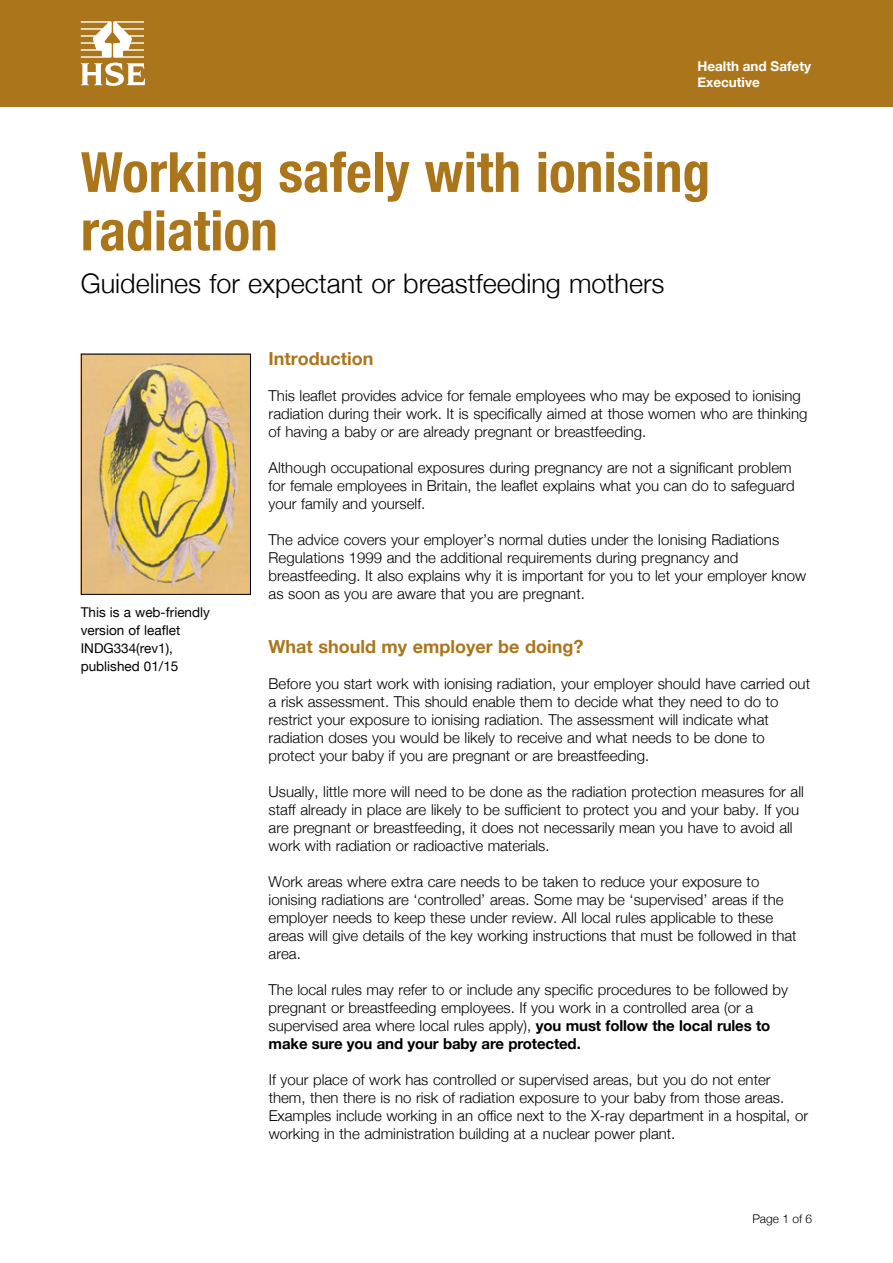
<style>
.page{position:relative;width:893px;height:1263px;background:#fff}
.page>*{position:absolute;margin:0;border:0;box-sizing:border-box;transform-origin:0 0}
.t1{font:700 condensed 55.5px/58.5px "Helvetica Neue";color:#ab761b}
.t2{font:300 27px "Helvetica Neue";color:#000}
.t3{font:700 18px "Helvetica Neue";color:#ab761b}
.t4{font:300 15px/18px "Helvetica Neue";color:#000}
.t5{font:13.5px/18px "Helvetica Neue";color:#000}
.t6{font:700 13.5px/15.8px "Helvetica Neue";color:#fff}
.t7{font:300 12px "Helvetica Neue";color:#000}
.s1{font-weight:700}
</style>
<div class="page">
<div style="left:0;top:0;width:893px;height:106px;background:#ab761b"></div>
<svg style="left:81px;top:21px;width:64px;height:65px"></svg>
<img style="left:83px;top:356px;width:166px;height:237px">
<div style="left:81px;top:354px;width:170px;height:241px;border:1px solid #000"></div>
<p class="t6" style="left:697px;top:59px;width:115px">Health and Safety<br>Executive</p>
<h1 class="t1" style="left:81px;top:142px;width:631px">Working safely with ionising radiation</h1>
<h2 class="t2" style="left:81px;top:262px;width:585px">Guidelines for expectant or breastfeeding mothers</h2>
<p class="t5" style="left:81px;top:604px;width:131px">This is a web-friendly version of leaflet<br>INDG334(rev1), published 01/15</p>
<h3 class="t3" style="left:269px;top:344px;width:106px">Introduction</h3>
<p class="t4" style="left:269px;top:386px;width:540px">This leaflet provides advice for female employees who may be exposed to ionising radiation during their work. It is specifically aimed at those women who are thinking of having a baby or are already pregnant or breastfeeding.</p>
<p class="t4" style="left:269px;top:458px;width:528px">Although occupational exposures during pregnancy are not a significant problem for female employees in Britain, the leaflet explains what you can do to safeguard your family and yourself.</p>
<p class="t4" style="left:269px;top:530px;width:539px">The advice covers your employer’s normal duties under the Ionising Radiations Regulations 1999 and the additional requirements during pregnancy and breastfeeding. It also explains why it is important for you to let your employer know as soon as you are aware that you are pregnant.</p>
<h3 class="t3" style="left:269px;top:632px;width:316px">What should my employer be doing?</h3>
<p class="t4" style="left:269px;top:674px;width:543px">Before you start work with ionising radiation, your employer should have carried out a risk assessment. This should enable them to decide what they need to do to restrict your exposure to ionising radiation. The assessment will indicate what radiation doses you would be likely to receive and what needs to be done to protect your baby if you are pregnant or are breastfeeding.</p>
<p class="t4" style="left:269px;top:782px;width:537px">Usually, little more will need to be done as the radiation protection measures for all staff already in place are likely to be sufficient to protect you and your baby. If you are pregnant or breastfeeding, it does not necessarily mean you have to avoid all work with radiation or radioactive materials.</p>
<p class="t4" style="left:269px;top:872px;width:529px">Work areas where extra care needs to be taken to reduce your exposure to ionising radiations are ‘controlled’ areas. Some may be ‘supervised’ areas if the employer needs to keep these under review. All local rules applicable to these areas will give details of the key working instructions that must be followed in that area.</p>
<p class="t4" style="left:269px;top:980px;width:521px">The local rules may refer to or include any specific procedures to be followed by pregnant or breastfeeding employees. If you work in a controlled area (or a supervised area where local rules apply), <span class="s1">you must follow the local rules to make sure you and your baby are protected.</span></p>
<p class="t4" style="left:269px;top:1070px;width:541px">If your place of work has controlled or supervised areas, but you do not enter them, then there is no risk of radiation exposure to your baby from those areas.<br>Examples include working in an office next to the X-ray department in a hospital, or working in the administration building at a nuclear power plant.</p>
<p class="t7" style="left:752px;top:1208px;width:61px">Page 1 of 6</p>
</div>
